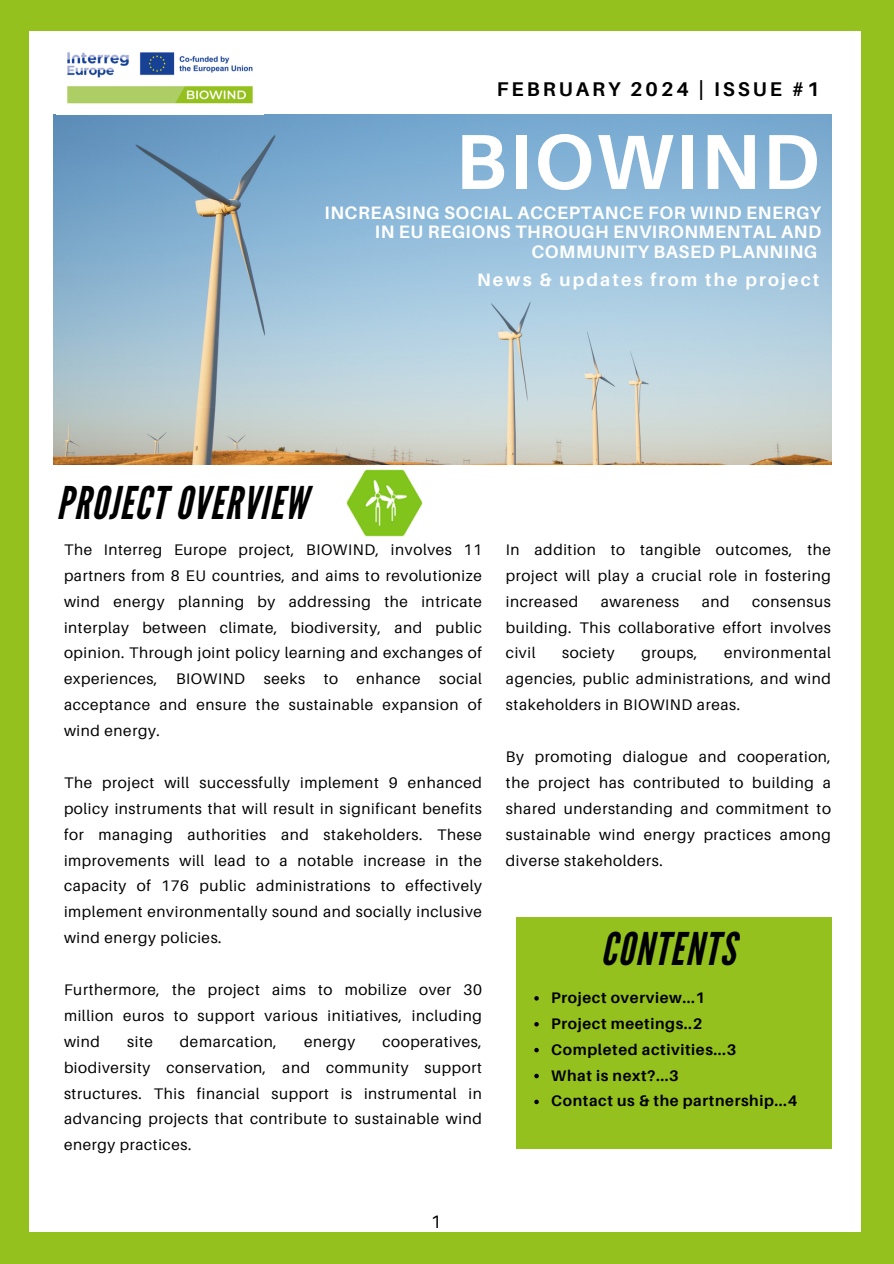
<style>
.page{position:relative;width:894px;height:1264px;background:#fff}
.page>*{position:absolute;margin:0;border:0;box-sizing:border-box;transform-origin:0 0}
.t1{font:700 78px "Aileron";letter-spacing:.03em;color:#fff}
.t2{font:italic 45px "League Gothic";letter-spacing:.03em;color:#000}
.t3{font:700 19.8px "Aileron";letter-spacing:.15em;color:#000}
.t4{font:700 18px/19.2px "Aileron";letter-spacing:.03em;color:#fff;text-align:right}
.t5{font:700 18px "Aileron";letter-spacing:.12em;color:#fff}
.t6{font:18px "Aileron";color:#000}
.t7{font:15.3px/25.8px "Aileron";letter-spacing:.04em;color:#000;text-align:justify}
.t8{font:700 15.3px "Aileron";letter-spacing:.04em;color:#000}
</style>
<div class="page">
<div style="left:0;top:0;width:893px;height:1263px;background:#95c11f"></div>
<div style="left:30px;top:31px;width:830px;height:1201px;background:#fff"></div>
<img style="left:54px;top:114px;width:777px;height:350px">
<img style="left:67px;top:52px;width:186px;height:52px">
<div style="left:516px;top:917px;width:315px;height:231px;background:#95c11f"></div>
<img style="left:346px;top:470px;width:76px;height:66px">
<svg style="left:534px;top:996px;width:4px;height:4px"></svg>
<svg style="left:534px;top:1022px;width:4px;height:4px"></svg>
<svg style="left:534px;top:1047px;width:4px;height:5px"></svg>
<svg style="left:534px;top:1073px;width:4px;height:5px"></svg>
<svg style="left:534px;top:1099px;width:4px;height:5px"></svg>
<p class="t3" style="left:496px;top:76px;width:324px">FEBRUARY 2024 | ISSUE #1</p>
<h2 class="t1" style="left:455px;top:113px;width:365px">BIOWIND</h2>
<h2 class="t4" style="left:324px;top:203px;width:498px">INCREASING SOCIAL ACCEPTANCE FOR WIND ENERGY<br>IN EU REGIONS THROUGH ENVIRONMENTAL AND<br>COMMUNITY BASED PLANNING</h2>
<h3 class="t5" style="left:477px;top:268px;width:344px">News &amp; updates from the project</h3>
<p class="t2" style="left:57px;top:477px;width:252px">PROJECT OVERVIEW</p>
<p class="t7" style="left:64px;top:536px;width:419px">The Interreg Europe project, BIOWIND, involves 11 partners from 8 EU countries, and aims to revolutionize wind energy planning by addressing the intricate interplay between climate, biodiversity, and public opinion. Through joint policy learning and exchanges of experiences, BIOWIND seeks to enhance social acceptance and ensure the sustainable expansion of wind energy.</p>
<h1 class="t7" style="left:64px;top:769px;width:419px">The project will successfully implement 9 enhanced policy instruments that will result in significant benefits for managing authorities and stakeholders. These improvements will lead to a notable increase in the capacity of 176 public administrations to effectively implement environmentally sound and socially inclusive wind energy policies.</h1>
<p class="t7" style="left:64px;top:976px;width:419px">Furthermore, the project aims to mobilize over 30 million euros to support various initiatives, including wind</p>
<p class="t7" style="left:127px;top:1028px;width:27px">site</p>
<p class="t7" style="left:180px;top:1028px;width:98px">demarcation,</p>
<p class="t7" style="left:304px;top:1028px;width:53px">energy</p>
<p class="t7" style="left:64px;top:1028px;width:419px;text-indent:318px">cooperatives, biodiversity conservation, and community support structures. This financial support is instrumental in advancing projects that contribute to sustainable wind energy practices.</p>
<p class="t7" style="left:506px;top:536px;width:326px">In addition to tangible outcomes, the project will play a crucial role in fostering increased</p>
<p class="t7" style="left:600px;top:588px;width:80px">awareness</p>
<p class="t7" style="left:701px;top:588px;width:29px">and</p>
<p class="t7" style="left:506px;top:588px;width:326px;text-indent:246px">consensus building. This collaborative effort involves civil</p>
<p class="t7" style="left:506px;top:640px;width:326px;text-indent:218px">environmental agencies, public administrations, and wind stakeholders in BIOWIND areas.</p>
<p class="t7" style="left:562px;top:640px;width:54px">society</p>
<p class="t7" style="left:641px;top:640px;width:57px">groups,</p>
<p class="t7" style="left:506px;top:743px;width:326px">By promoting dialogue and cooperation, the project has contributed to building a shared understanding and commitment to sustainable wind energy practices among diverse stakeholders.</p>
<h1 class="t2" style="left:600px;top:923px;width:136px">CONTENTS</h1>
<p class="t8" style="left:551px;top:988px;width:155px">Project overview...1</p>
<p class="t8" style="left:551px;top:1013px;width:152px">Project meetings..2</p>
<p class="t8" style="left:551px;top:1039px;width:186px">Completed activities...3</p>
<p class="t8" style="left:551px;top:1065px;width:129px">What is next?...3</p>
<p class="t8" style="left:551px;top:1091px;width:247px">Contact us &amp; the partnership...4</p>
<p class="t6" style="left:431px;top:1210px;width:12px">1</p>
</div>
